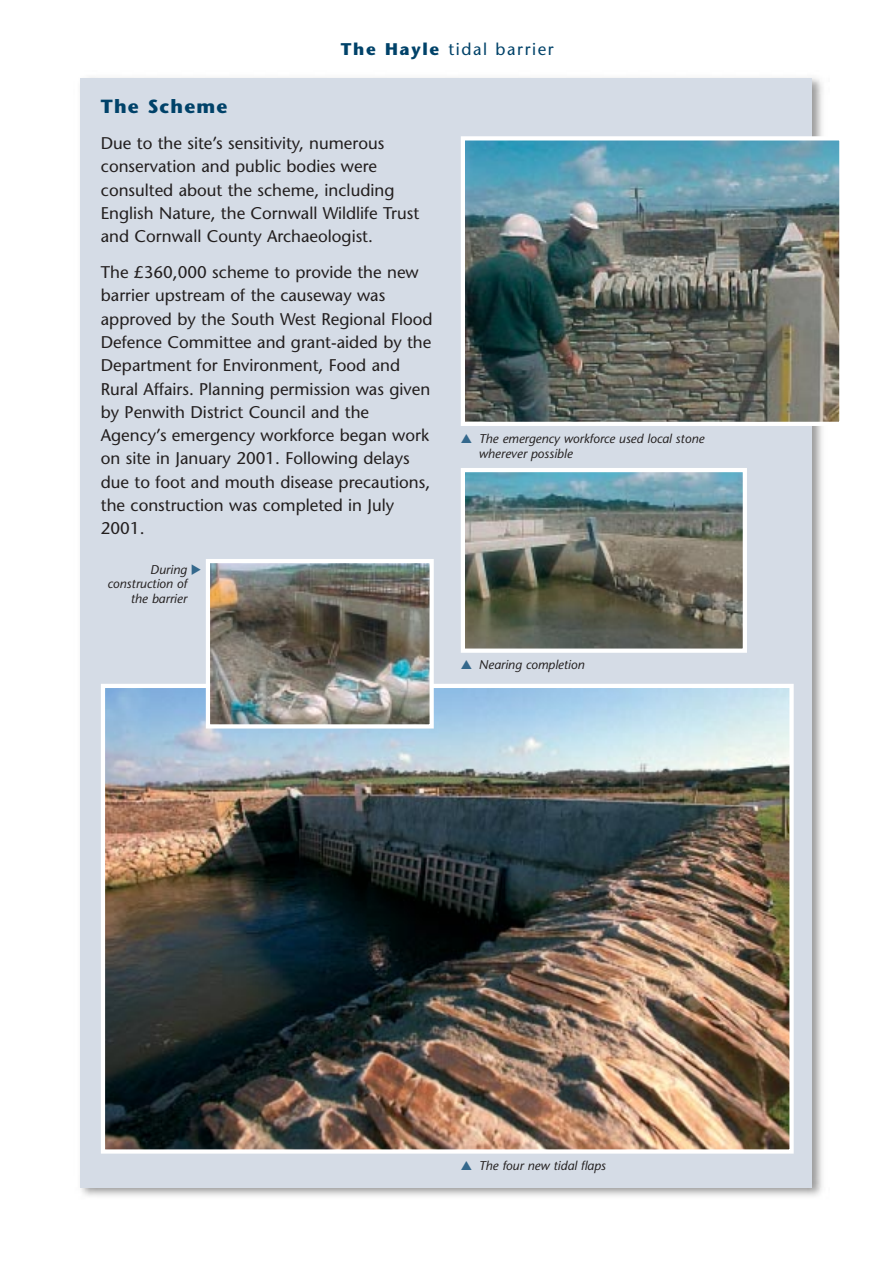
<style>
.page{position:relative;width:893px;height:1263px;background:#fff}
.page>*{position:absolute;margin:0;border:0;box-sizing:border-box;transform-origin:0 0}
.t1{font:700 19.05px "Stone Sans";letter-spacing:.065em;color:#004269}
.t2{font:16.95px/23.2px "Stone Sans";color:#231f1f}
.t3{font:16.95px "Stone Sans";letter-spacing:.09em;color:#004269}
.t4{font:italic 12.75px/14.9px "Stone Sans";color:#231f1f}
.s1{font-weight:700}
.s2{color:#34688c}
</style>
<div class="page">
<img style="left:80px;top:77px;width:743px;height:1119px">
<div style="left:80px;top:78px;width:731px;height:1109px;background:#d5dce6"></div>
<img style="left:106px;top:689px;width:682px;height:460px">
<div style="left:101px;top:684px;width:692px;height:470px;border:4px solid #fff"></div>
<img style="left:466px;top:141px;width:372px;height:280px">
<div style="left:461px;top:136px;width:382px;height:290px;border:4px solid #fff"></div>
<img style="left:466px;top:473px;width:276px;height:175px">
<div style="left:461px;top:468px;width:286px;height:185px;border:4px solid #fff"></div>
<img style="left:211px;top:564px;width:218px;height:160px">
<div style="left:206px;top:559px;width:228px;height:170px;border:4px solid #fff"></div>
<p class="t3" style="left:341px;top:42px;width:214px"><span class="s1">The Hayle</span> tidal barrier</p>
<p class="t1" style="left:101px;top:99px;width:128px">The Scheme</p>
<p class="t2" style="left:101px;top:133px;width:320px">Due to the site’s sensitivity, numerous conservation and public bodies were consulted about the scheme, including English Nature, the Cornwall Wildlife Trust and Cornwall County Archaeologist.</p>
<p class="t2" style="left:101px;top:262px;width:333px">The £360,000 scheme to provide the new barrier upstream of the causeway was approved by the South West Regional Flood Defence Committee and grant-aided by the Department for Environment, Food and Rural Affairs. Planning permission was given by Penwith District Council and the Agency’s emergency workforce began work on site in January 2001. Following delays due to foot and mouth disease precautions, the construction was completed in July 2001.</p>
<p class="t4" style="left:107px;top:563px;width:81px;text-align:right">During construction of the barrier</p>
<p class="t4" style="left:479px;top:432px;width:227px;text-indent:-18px"><span class="s2">▲</span> The emergency workforce used local stone wherever possible</p>
<p class="t4" style="left:461px;top:658px;width:125px"><span class="s2">▲</span> Nearing completion</p>
<p class="t4" style="left:461px;top:1159px;width:147px"><span class="s2">▲</span> The four new tidal flaps</p>
</div>
